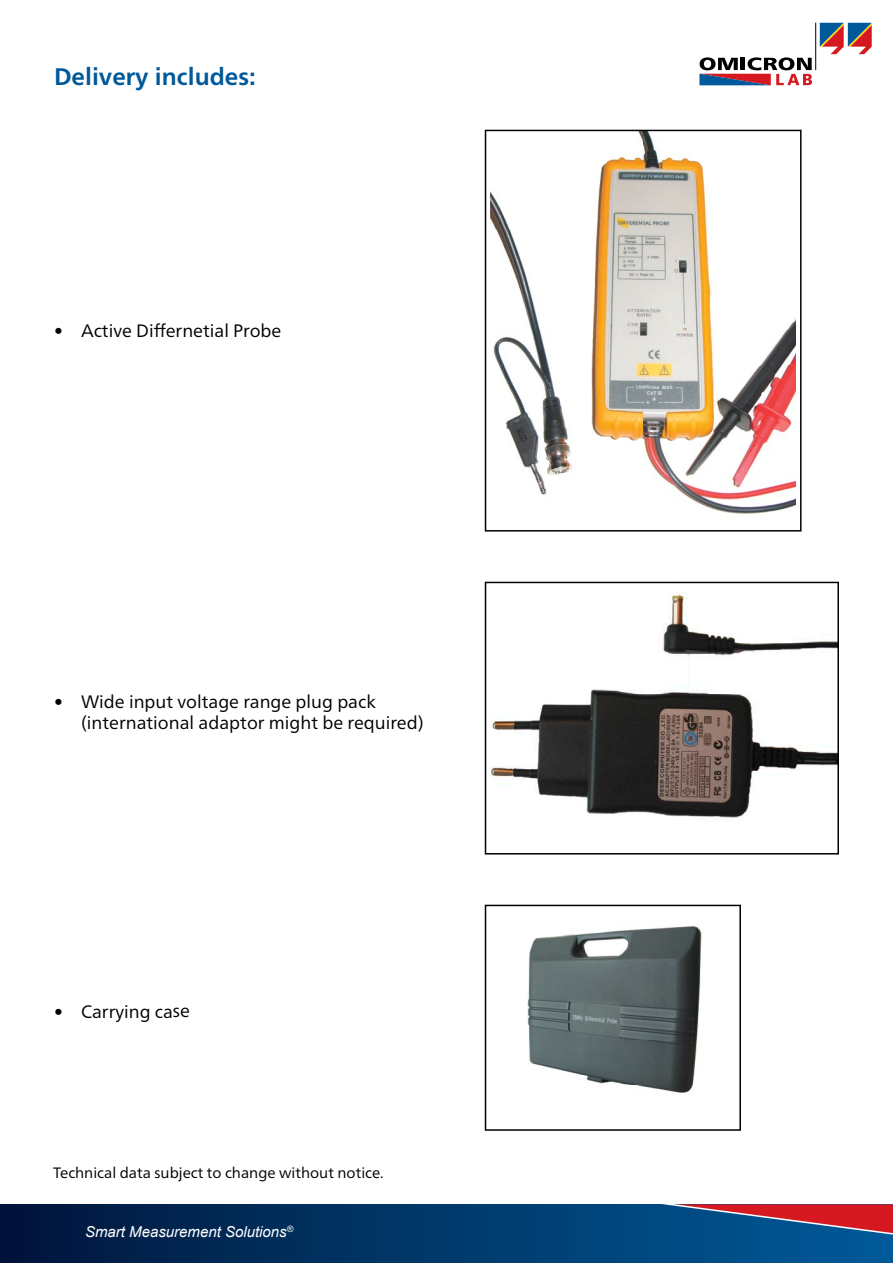
<style>
.page{position:relative;width:893px;height:1263px;background:#fff}
.page>*{position:absolute;margin:0;border:0;box-sizing:border-box;transform-origin:0 0}
.t1{font:700 24px "Frutiger Neue LTW1 G";color:#00599a}
.t2{font:18px/21.6px "Frutiger Neue LTW1 G";color:#000}
.t3{font:15px "Frutiger Neue LTW1 G";color:#000}
.t4{font:italic 15px "Arial";color:#fff}
</style>
<div class="page">
<div style="left:0;top:1204px;width:893px;height:59px;background:linear-gradient(to right,#00163c,#005b9a)"></div>
<svg style="left:659px;top:1204px;width:234px;height:30px"></svg>
<svg style="left:699px;top:57px;width:113px;height:28px"></svg>
<hr style="left:815px;top:23px;width:1px;height:47px;background:#000">
<svg style="left:820px;top:23px;width:52px;height:31px"></svg>
<img style="left:485px;top:130px;width:316px;height:401px">
<svg style="left:485px;top:582px;width:354px;height:272px"></svg>
<svg style="left:485px;top:905px;width:256px;height:226px"></svg>
<h1 class="t1" style="left:54px;top:63px;width:203px">Delivery includes:</h1>
<p class="t2" style="left:54px;top:320px;width:229px">• Active Differnetial Probe</p>
<p class="t2" style="left:81px;top:690px;width:344px;text-indent:-27px">• Wide input voltage range plug pack (international adaptor might be required)</p>
<p class="t2" style="left:54px;top:1000px;width:138px">• Carrying case</p>
<p class="t3" style="left:53px;top:1163px;width:332px">Technical data subject to change without notice.</p>
<p class="t4" style="left:85px;top:1222px;width:210px">Smart Measurement Solutions<sup>®</sup></p>
</div>
